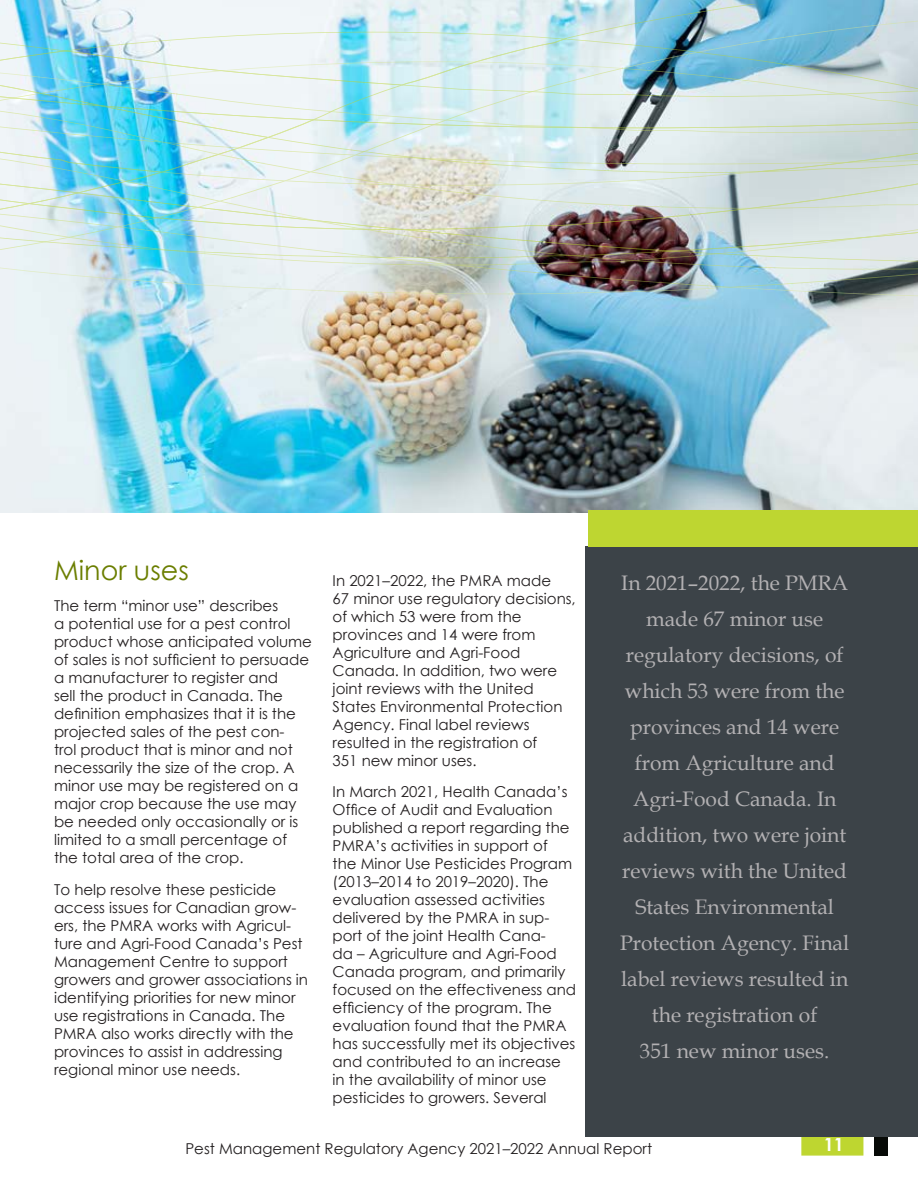
<style>
.page{position:relative;width:918px;height:1188px;background:#fff}
.page>*{position:absolute;margin:0;border:0;box-sizing:border-box;transform-origin:0 0}
.sub_18_point_jaune{font:27px "Century Gothic";color:#6b7e01}
.SIDEBAR{font:21px/36px "Book Antiqua";color:#b3b1b3;text-align:center}
.t1{font:700 18px "Century Gothic";color:#fff}
.t2{font:15px/18px "Century Gothic";color:#231f20}
</style>
<div class="page">
<img style="left:0;top:0;width:918px;height:513px">
<img style="left:0;top:4px;width:918px;height:293px">
<div style="left:801px;top:1130px;width:62px;height:26px;background:#bed630;border:2px solid #bed631"></div>
<div style="left:874px;top:1130px;width:13px;height:25px;background:#070a07"></div>
<div style="left:586px;top:546px;width:332px;height:591px;background:#3c4348"></div>
<div style="left:588px;top:510px;width:330px;height:36px;background:#bed631"></div>
<p class="sub_18_point_jaune" style="left:54px;top:551px;width:136px">Minor uses</p>
<p class="t2" style="left:54px;top:597px;width:260px">The term “minor use” describes<br>a potential use for a pest control product whose anticipated volume of sales is not sufficient to persuade a manufacturer to register and<br>sell the product in Canada. The definition emphasizes that it is the projected sales of the pest con-<br>trol product that is minor and not necessarily the size of the crop. A minor use may be registered on a major crop because the use may be needed only occasionally or is limited to a small percentage of the total area of the crop.</p>
<p class="t2" style="left:54px;top:880px;width:256px">To help resolve these pesticide access issues for Canadian grow&shy;ers, the PMRA works with Agricul&shy;ture and Agri-Food Canada’s Pest<br>Management Centre to support growers and grower associations in identifying priorities for new minor use registrations in Canada. The<br>PMRA also works directly with the provinces to assist in addressing regional minor use needs.</p>
<p class="t2" style="left:333px;top:571px;width:245px">In 2021–2022, the PMRA made<br>67 minor use regulatory decisions, of which 53 were from the provinces and 14 were from<br>Agriculture and Agri-Food<br>Canada. In addition, two were joint reviews with the United<br>States Environmental Protection<br>Agency. Final label reviews resulted in the registration of<br>351 new minor uses.</p>
<p class="t2" style="left:333px;top:783px;width:245px">In March 2021, Health Canada’s<br>Office of Audit and Evaluation published a report regarding the<br>PMRA’s activities in support of<br>the Minor Use Pesticides Program (2013–2014 to 2019–2020). The evaluation assessed activities delivered by the PMRA in sup&shy;port of the joint Health Cana-<br>da – Agriculture and Agri-Food<br>Canada program, and primarily focused on the effectiveness and efficiency of the program. The evaluation found that the PMRA has successfully met its objectives and contributed to an increase in the availability of minor use pesticides to growers. Several</p>
<p class="SIDEBAR" style="left:620px;top:564px;width:230px">In 2021–2022, the PMRA made 67 minor use regulatory decisions, of which 53 were from the provinces and 14 were from Agriculture and<br>Agri-Food Canada. In addition, two were joint reviews with the United<br>States Environmental<br>Protection Agency. Final label reviews resulted in the registration of<br>351 new minor uses.</p>
<p class="t2" style="left:185px;top:1139px;width:468px">Pest Management Regulatory Agency 2021–2022 Annual Report</p>
<p class="t1" style="left:824px;top:1130px;width:22px">11</p>
</div>
